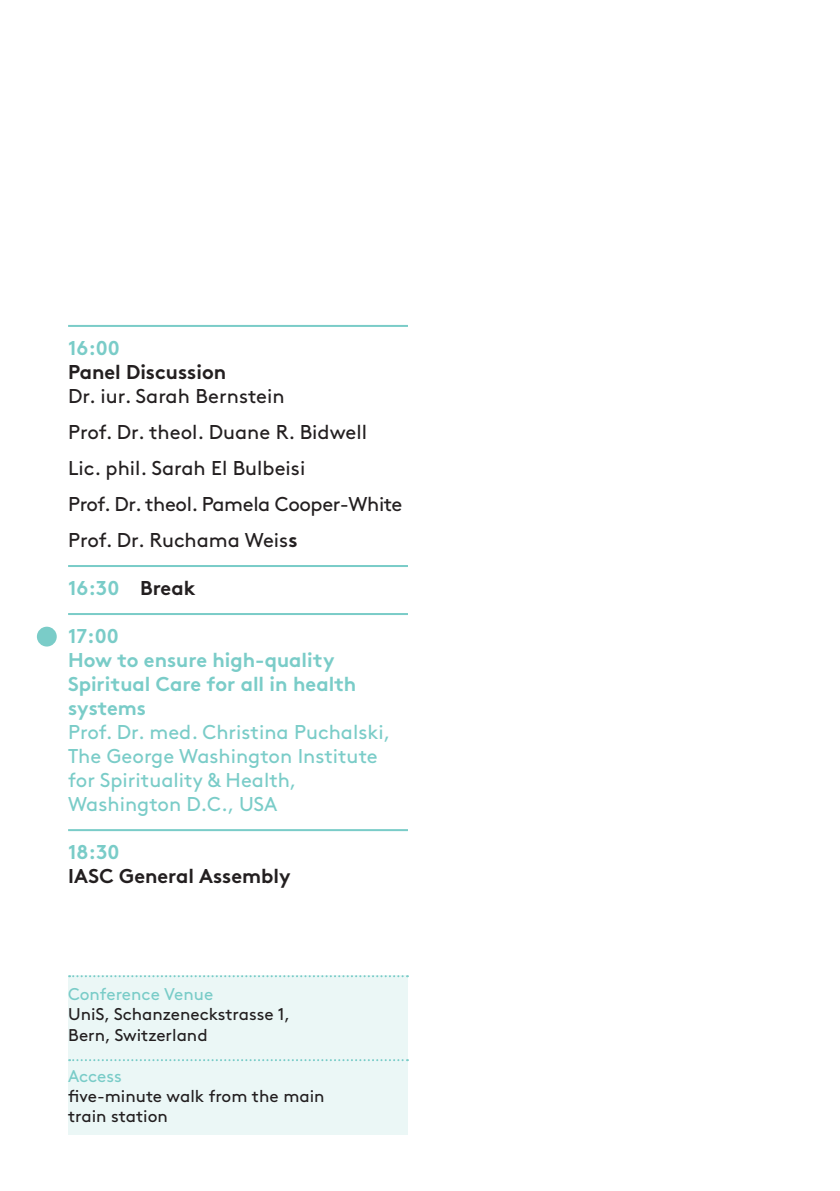
<style>
.page{position:relative;width:840px;height:1191px;background:#fff}
.page>*{position:absolute;margin:0;border:0;box-sizing:border-box;transform-origin:0 0}
.t1{font:20px/36px "Brown Std";color:#231f20}
.t2{font:20px/24px "Brown Std";color:#7accc8}
.t3{font:700 20px/24px "Brown Std";color:#7accc8}
.t4{font:700 20px "Brown Std";color:#231f20}
.t5{font:17px/20.4px "Brown Std";color:#231f20}
.t6{font:17px "Brown Std";color:#7accc8}
.s1{font-weight:700}
.s2{color:#231f20}
</style>
<div class="page">
<div style="left:68px;top:975px;width:340px;height:159px;background:#ebf7f6"></div>
<hr style="left:68px;top:325px;width:340px;height:2px;background:#7accc8">
<hr style="left:68px;top:565px;width:340px;height:2px;background:#7accc8">
<hr style="left:68px;top:613px;width:340px;height:2px;background:#7accc8">
<hr style="left:68px;top:829px;width:340px;height:2px;background:#7accc8">
<svg style="left:69px;top:975px;width:339px;height:2px"></svg>
<svg style="left:69px;top:1059px;width:339px;height:2px"></svg>
<div style="left:37px;top:626px;width:20px;height:20px;background:#7accc8;border-radius:50%"></div>
<p class="t3" style="left:68px;top:336px;width:53px">16:00</p>
<p class="t4" style="left:68px;top:360px;width:159px">Panel Discussion</p>
<p class="t1" style="left:68px;top:378px;width:336px">Dr. iur. Sarah Bernstein<br>Prof. Dr. theol. Duane R. Bidwell<br>Lic. phil. Sarah El Bulbeisi<br>Prof. Dr. theol. Pamela Cooper-White<br>Prof. Dr. Ruchama Weis<span class="s1">s</span></p>
<p class="t3" style="left:68px;top:576px;width:129px">16:30 <span class="s2">Break</span></p>
<p class="t3" style="left:68px;top:624px;width:289px">17:00<br>How to ensure high-quality<br>Spiritual Care for all in health systems</p>
<p class="t2" style="left:68px;top:720px;width:324px">Prof. Dr. med. Christina Puchalski,<br>The George Washington Institute for Spirituality &amp; Health,<br>Washington D.C., USA</p>
<p class="t3" style="left:68px;top:840px;width:53px">18:30</p>
<p class="t4" style="left:68px;top:864px;width:224px">IASC General Assembly</p>
<p class="t6" style="left:68px;top:984px;width:147px">Conference Venue</p>
<p class="t5" style="left:68px;top:1004px;width:224px">UniS, Schanzeneckstrasse 1,<br>Bern, Switzerland</p>
<p class="t6" style="left:68px;top:1065px;width:55px">Access</p>
<p class="t5" style="left:68px;top:1086px;width:258px">five-minute walk from the main train station</p>
</div>
